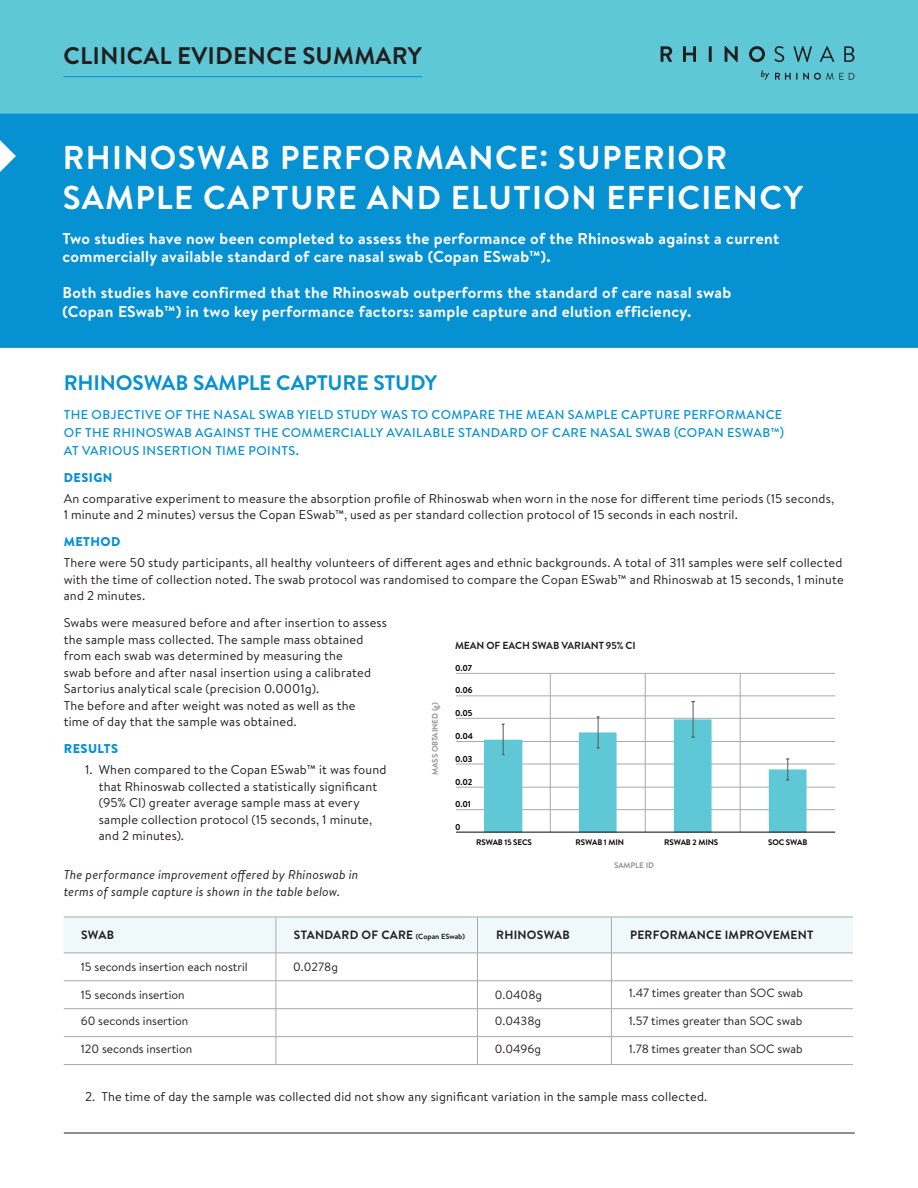
<style>
.page{position:relative;width:918px;height:1188px;background:#fff}
.page>*{position:absolute;margin:0;border:0;box-sizing:border-box;transform-origin:0 0}
.t1{font:700 33px/40.5px "Brandon Text";letter-spacing:.04em;color:#fff}
.t2{font:700 24px "Brandon Grotesque";letter-spacing:.01em;color:#231f20}
.t3{font:700 21px "Brandon Grotesque";letter-spacing:-.01em;color:#0691d2}
.t4{font:700 15.75px/18.8px "Brandon Text";letter-spacing:.02em;color:#fff}
.t5{font:12.75px/16.5px "Brandon Text";letter-spacing:.01em;color:#231f20}
.t6{font:500 12.75px/18px "Brandon Text";letter-spacing:.035em;color:#0691d2}
.t7{font:italic 12.75px/16.5px "Brandon Text";letter-spacing:.01em;color:#231f20}
.t8{font:900 12.75px "Brandon Text";letter-spacing:.035em;color:#0691d2}
.t9{font:12px "Brandon Text";color:#231f20}
.t10{font:700 12px "Brandon Text";letter-spacing:.02em;color:#231f20}
.t11{font:700 10.35px "Brandon Grotesque";letter-spacing:-.01em;color:#231f20}
.t12{font:700 8.85px "Brandon Grotesque";color:#050504}
.t13{font:700 8.1px "Brandon Grotesque";letter-spacing:-.01em;color:#050504}
.t14{font:700 8.1px "Brandon Grotesque";letter-spacing:-.01em;color:#939598}
.s1{font-size:7.5px}
</style>
<div class="page">
<hr style="left:64px;top:1133px;width:791px;height:1px;background:#231f20">
<div style="left:0;top:0;width:918px;height:115px;background:#5fc8d6"></div>
<hr style="left:63px;top:76px;width:359px;height:1px;background:#0691d2">
<svg style="left:775px;top:73px;width:22px;height:7px"></svg>
<svg style="left:803px;top:73px;width:52px;height:7px"></svg>
<svg style="left:761px;top:70px;width:8px;height:10px"></svg>
<svg style="left:661px;top:46px;width:11px;height:16px"></svg>
<svg style="left:683px;top:46px;width:13px;height:16px"></svg>
<hr style="left:709px;top:46px;width:3px;height:16px;background:#201d1e">
<svg style="left:725px;top:46px;width:13px;height:16px"></svg>
<svg style="left:749px;top:46px;width:16px;height:16px"></svg>
<svg style="left:774px;top:46px;width:10px;height:16px"></svg>
<svg style="left:793px;top:46px;width:19px;height:16px"></svg>
<svg style="left:820px;top:46px;width:14px;height:16px"></svg>
<svg style="left:844px;top:46px;width:11px;height:16px"></svg>
<div style="left:0;top:114px;width:918px;height:234px;background:#0691d2"></div>
<svg style="left:64px;top:917px;width:789px;height:147px"></svg>
<hr style="left:64px;top:1064px;width:212px;height:1px;background:#a8a9ad">
<hr style="left:276px;top:1064px;width:201px;height:1px;background:#a8a9ad">
<hr style="left:477px;top:1064px;width:134px;height:1px;background:#a8a9ad">
<hr style="left:611px;top:1064px;width:242px;height:1px;background:#a8a9ad">
<svg style="left:0;top:140px;width:16px;height:32px"></svg>
<hr style="left:456px;top:809px;width:379px;height:1px;background:#a8a9ad">
<hr style="left:456px;top:787px;width:379px;height:1px;background:#a8a9ad">
<hr style="left:456px;top:764px;width:379px;height:1px;background:#a8a9ad">
<hr style="left:456px;top:741px;width:379px;height:1px;background:#a8a9ad">
<hr style="left:456px;top:718px;width:379px;height:1px;background:#a8a9ad">
<hr style="left:456px;top:696px;width:379px;height:1px;background:#a8a9ad">
<hr style="left:456px;top:673px;width:379px;height:1px;background:#a8a9ad">
<hr style="left:550px;top:673px;width:1px;height:159px;background:#a8a9ad">
<hr style="left:645px;top:673px;width:1px;height:159px;background:#a8a9ad">
<hr style="left:740px;top:673px;width:1px;height:159px;background:#a8a9ad">
<svg style="left:484px;top:701px;width:323px;height:131px"></svg>
<hr style="left:456px;top:832px;width:379px;height:1px;background:#050504">
<h2 class="t2" style="left:64px;top:41px;width:360px">CLINICAL EVIDENCE SUMMARY</h2>
<h1 class="t1" style="left:63px;top:141px;width:742px">RHINOSWAB PERFORMANCE: SUPERIOR<br>SAMPLE CAPTURE AND ELUTION EFFICIENCY</h1>
<p class="t4" style="left:63px;top:231px;width:718px">Two studies have now been completed to assess the performance of the Rhinoswab against a current commercially available standard of care nasal swab (Copan ESwab™).</p>
<p class="t4" style="left:63px;top:285px;width:670px">Both studies have confirmed that the Rhinoswab outperforms the standard of care nasal swab (Copan ESwab™) in two key performance factors: sample capture and elution efficiency.</p>
<h3 class="t3" style="left:64px;top:370px;width:375px">RHINOSWAB SAMPLE CAPTURE STUDY</h3>
<p class="t6" style="left:64px;top:406px;width:722px">THE OBJECTIVE OF THE NASAL SWAB YIELD STUDY WAS TO COMPARE THE MEAN SAMPLE CAPTURE PERFORMANCE<br>OF THE RHINOSWAB AGAINST THE COMMERCIALLY AVAILABLE STANDARD OF CARE NASAL SWAB (COPAN ESWAB™)<br>AT VARIOUS INSERTION TIME POINTS.</p>
<p class="t8" style="left:64px;top:473px;width:50px">DESIGN</p>
<p class="t5" style="left:64px;top:491px;width:772px">An comparative experiment to measure the absorption profile of Rhinoswab when worn in the nose for different time periods (15 seconds,<br>1 minute and 2 minutes) versus the Copan ESwab™, used as per standard collection protocol of 15 seconds in each nostril.</p>
<p class="t8" style="left:64px;top:537px;width:58px">METHOD</p>
<p class="t5" style="left:64px;top:556px;width:781px;text-align:justify">There were 50 study participants, all healthy volunteers of different ages and ethnic backgrounds. A total of 311 samples were self collected with the time of collection noted. The swab protocol was randomised to compare the Copan ESwab™ and Rhinoswab at 15 seconds, 1 minute and 2 minutes.</p>
<p class="t5" style="left:64px;top:616px;width:325px">Swabs were measured before and after insertion to assess the sample mass collected. The sample mass obtained from each swab was determined by measuring the<br>swab before and after nasal insertion using a calibrated Sartorius analytical scale (precision 0.0001g).<br>The before and after weight was noted as well as the<br>time of day that the sample was obtained.</p>
<p class="t8" style="left:64px;top:744px;width:56px">RESULTS</p>
<p class="t5" style="left:99px;top:763px;width:289px;text-indent:-14px">1. When compared to the Copan ESwab™ it was found that Rhinoswab collected a statistically significant (95% CI) greater average sample mass at every sample collection protocol (15 seconds, 1 minute, and 2 minutes).</p>
<p class="t7" style="left:64px;top:868px;width:296px">The performance improvement offered by Rhinoswab in terms of sample capture is shown in the table below.</p>
<p class="t10" style="left:81px;top:931px;width:34px">SWAB</p>
<p class="t10" style="left:294px;top:931px;width:172px">STANDARD OF CARE <span class="s1">(Copan ESwab)</span></p>
<p class="t10" style="left:496px;top:931px;width:75px">RHINOSWAB</p>
<p class="t10" style="left:630px;top:931px;width:185px">PERFORMANCE IMPROVEMENT</p>
<p class="t9" style="left:81px;top:962px;width:168px">15 seconds insertion each nostril</p>
<p class="t9" style="left:293px;top:962px;width:46px">0.0278g</p>
<p class="t9" style="left:81px;top:990px;width:105px">15 seconds insertion</p>
<p class="t9" style="left:495px;top:990px;width:49px">0.0408g</p>
<p class="t9" style="left:629px;top:989px;width:176px">1.47 times greater than SOC swab</p>
<p class="t9" style="left:81px;top:1017px;width:109px">60 seconds insertion</p>
<p class="t9" style="left:495px;top:1017px;width:48px">0.0438g</p>
<p class="t9" style="left:629px;top:1017px;width:175px">1.57 times greater than SOC swab</p>
<p class="t9" style="left:81px;top:1045px;width:113px">120 seconds insertion</p>
<p class="t9" style="left:495px;top:1045px;width:48px">0.0496g</p>
<p class="t9" style="left:629px;top:1045px;width:176px">1.78 times greater than SOC swab</p>
<p class="t5" style="left:85px;top:1089px;width:624px">2. The time of day the sample was collected did not show any significant variation in the sample mass collected.</p>
<p class="t11" style="left:455px;top:642px;width:182px">MEAN OF EACH SWAB VARIANT 95% CI</p>
<p class="t12" style="left:455px;top:665px;width:19px">0.07</p>
<p class="t12" style="left:455px;top:687px;width:19px">0.06</p>
<p class="t14" style="left:432px;top:775px;width:74px;rotate:-90deg">MASS OBTAINED (g)</p>
<p class="t12" style="left:455px;top:710px;width:19px">0.05</p>
<p class="t12" style="left:455px;top:733px;width:20px">0.04</p>
<p class="t12" style="left:455px;top:755px;width:19px">0.03</p>
<p class="t12" style="left:455px;top:779px;width:19px">0.02</p>
<p class="t12" style="left:455px;top:801px;width:18px">0.01</p>
<p class="t12" style="left:455px;top:824px;width:7px">0</p>
<p class="t13" style="left:476px;top:839px;width:57px">RSWAB 15 SECS</p>
<p class="t13" style="left:576px;top:839px;width:50px">RSWAB 1 MIN</p>
<p class="t13" style="left:664px;top:839px;width:56px">RSWAB 2 MINS</p>
<p class="t14" style="left:614px;top:862px;width:42px">SAMPLE ID</p>
<p class="t13" style="left:768px;top:839px;width:41px">SOC SWAB</p>
</div>
